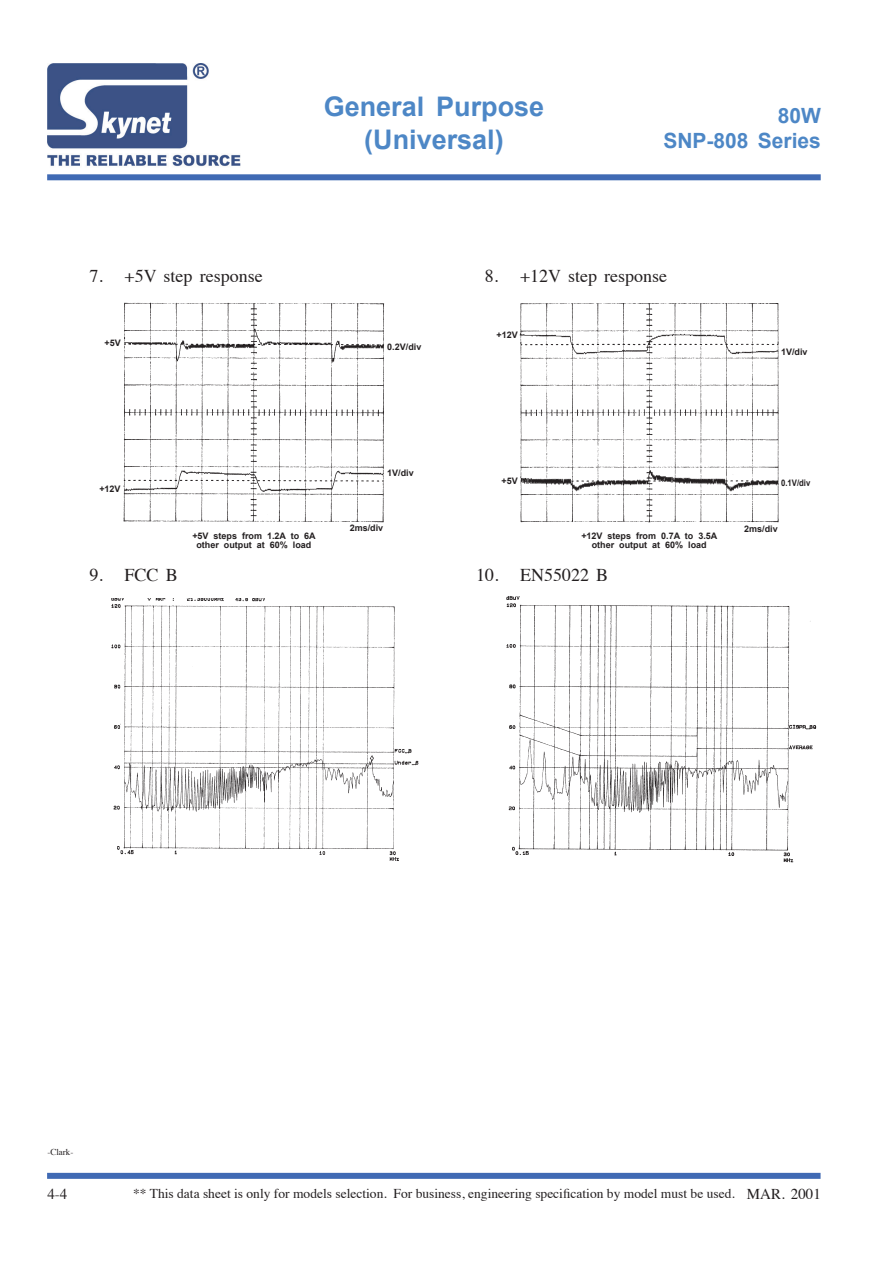
<style>
.page{position:relative;width:893px;height:1263px;background:#fff}
.page>*{position:absolute;margin:0;border:0;box-sizing:border-box;transform-origin:0 0}
.t1{font:700 27px/32.4px "Arial";color:#4d87c6;text-align:center}
.t2{font:700 21px/25.2px "Arial";color:#4d87c6;text-align:right}
.Body_text{font:18px "Times";color:#231f20}
.t3{font:15px "Times";color:#231f20}
.t4{font:13.5px "Times";color:#231f20}
.t5{font:700 9px "Arial";color:#231f20}
.t6{font:700 9px "Arial";color:#231f20;scale:.86 1}
.t7{font:9px "Times";color:#231f20}
.s1{font-size:15px}
</style>
<div class="page">
<div style="left:47px;top:1173px;width:773px;height:6px;background:#406ab4"></div>
<div style="left:47px;top:174px;width:774px;height:6px;background:#406ab4"></div>
<img style="left:47px;top:64px;width:193px;height:103px">
<img style="left:123px;top:302px;width:262px;height:221px">
<img style="left:519px;top:303px;width:260px;height:219px">
<img style="left:111px;top:598px;width:307px;height:263px">
<img style="left:506px;top:596px;width:311px;height:267px">
<h1 class="t1" style="left:324px;top:92px;width:222px">General Purpose (Universal)</h1>
<h2 class="t2" style="left:663px;top:104px;width:159px">80W<br>SNP-808 Series</h2>
<p class="Body_text" style="left:89px;top:259px;width:175px">7. +5V step response</p>
<p class="t5" style="left:104px;top:337px;width:18px">+5V</p>
<p class="t5" style="left:387px;top:341px;width:36px">0.2V/div</p>
<p class="t5" style="left:99px;top:483px;width:23px">+12V</p>
<p class="Body_text" style="left:89px;top:558px;width:90px">9. FCC B</p>
<p class="t5" style="left:192px;top:530px;width:125px">+5V steps from 1.2A to 6A</p>
<p class="t5" style="left:196px;top:539px;width:117px">other output at 60% load</p>
<p class="t5" style="left:387px;top:467px;width:28px">1V/div</p>
<p class="t5" style="left:350px;top:522px;width:35px">2ms/div</p>
<p class="Body_text" style="left:485px;top:259px;width:184px">8. +12V step response</p>
<p class="t5" style="left:497px;top:329px;width:23px">+12V</p>
<p class="t5" style="left:781px;top:346px;width:28px">1V/div</p>
<p class="t5" style="left:502px;top:475px;width:18px">+5V</p>
<p class="t5" style="left:581px;top:530px;width:137px">+12V steps from 0.7A to 3.5A</p>
<p class="t5" style="left:592px;top:539px;width:117px">other output at 60% load</p>
<p class="Body_text" style="left:476px;top:558px;width:134px">10. EN55022 B</p>
<p class="t6" style="left:781px;top:476px;width:36px">0.1V/div</p>
<p class="t5" style="left:744px;top:522px;width:35px">2ms/div</p>
<p class="t7" style="left:47px;top:1143px;width:27px">-Clark-</p>
<h3 class="t3" style="left:47px;top:1180px;width:21px">4-4</h3>
<h3 class="t4" style="left:133px;top:1181px;width:689px">** This data sheet is only for models selection. For business, engineering specification by model must be used. <span class="s1">MAR. 2001</span></h3>
</div>
